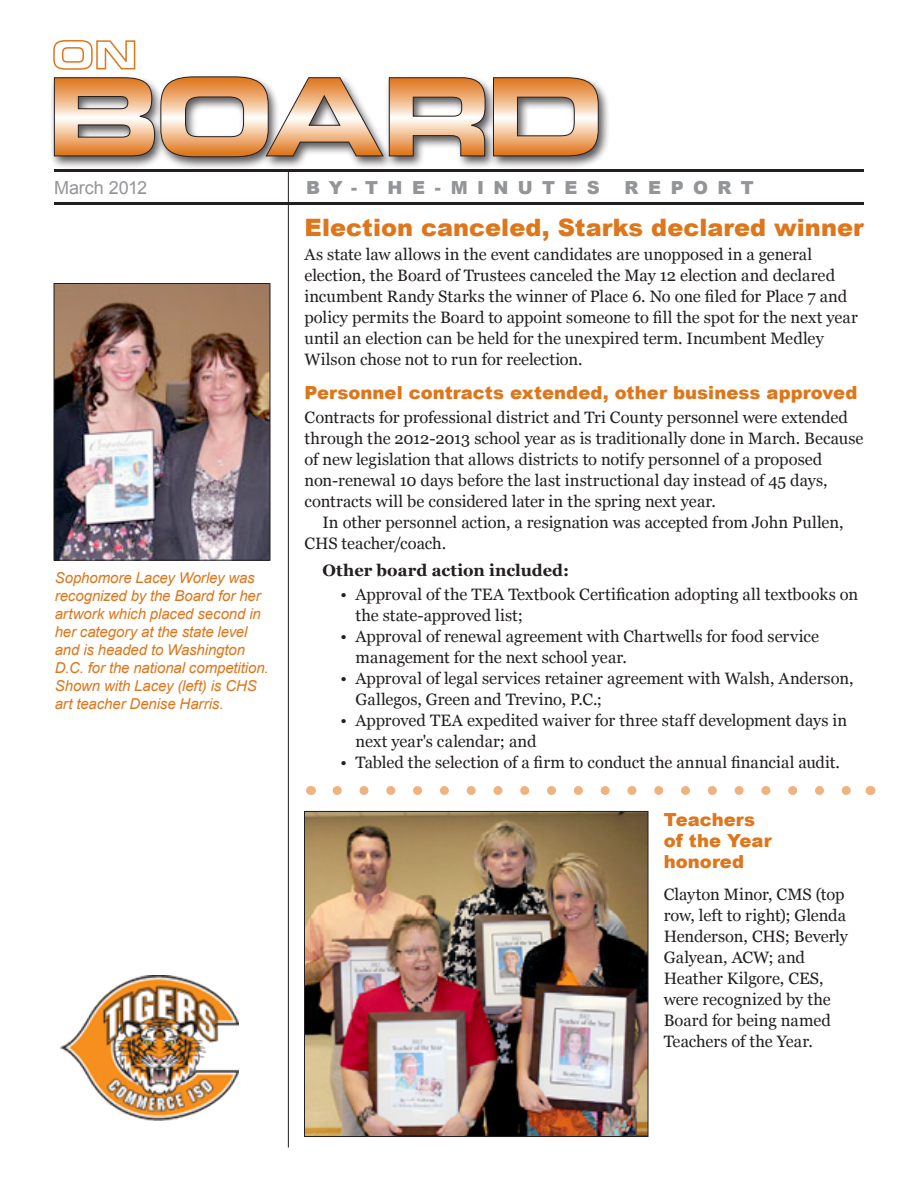
<style>
.page{position:relative;width:918px;height:1188px;background:#fff}
.page>*{position:absolute;margin:0;border:0;box-sizing:border-box;transform-origin:0 0}
.Main_head{font:900 24px "Arial";color:#de761b}
._1st_paragraph{font:900 18px "Arial";letter-spacing:.005em;color:#de761b}
.Secondary_head{font:900 18px/21px "Arial";letter-spacing:.005em;color:#de761b}
.t1{font:900 18px "Arial";letter-spacing:.52em;color:#939598}
.t2{font:18px "Arial";letter-spacing:-.005em;color:#939598}
._1st_paragraph-2{font:16.5px/21px "Georgia";color:#231f20}
.Body_text{font:16.5px/21px "Georgia";color:#231f20}
.Body_text-2{font:700 16.5px "Georgia";color:#231f20}
.Cutline{font:italic 15px/18px "Arial";letter-spacing:-.01em;color:#de761b}
</style>
<div class="page">
<img style="left:60px;top:975px;width:178px;height:145px">
<div style="left:49px;top:73px;width:561px;height:97px;background:#231f20;opacity:.75"></div>
<svg style="left:54px;top:76px;width:545px;height:82px"></svg>
<svg style="left:53px;top:40px;width:83px;height:30px"></svg>
<hr style="left:288px;top:170px;width:1px;height:978px;background:#231f20">
<hr style="left:54px;top:170px;width:809px;height:2px;background:#231f20">
<hr style="left:54px;top:202px;width:809px;height:3px;background:#231f20">
<img style="left:56px;top:285px;width:212px;height:274px">
<div style="left:54px;top:283px;width:216px;height:278px;border:1px solid #231f20"></div>
<img style="left:306px;top:813px;width:340px;height:322px">
<div style="left:304px;top:811px;width:344px;height:326px;border:1px solid #231f20"></div>
<svg style="left:337px;top:786px;width:514px;height:9px"></svg>
<p class="t2" style="left:54px;top:178px;width:95px">March 2012</p>
<p class="t1" style="left:306px;top:178px;width:295px">BY-THE-MINUTES</p>
<p class="t1" style="left:625px;top:178px;width:131px">REPORT</p>
<p class="Cutline" style="left:55px;top:569px;width:216px">Sophomore Lacey Worley was recognized by the Board for her artwork which placed second in her category at the state level and is headed to Washington<br>D.C. for the national competition.<br>Shown with Lacey (left) is CHS art teacher Denise Harris.</p>
<p class="Main_head" style="left:305px;top:214px;width:561px">Election canceled, Starks declared winner</p>
<p class="_1st_paragraph-2" style="left:304px;top:244px;width:555px">As state law allows in the event candidates are unopposed in a general election, the Board of Trustees canceled the May 12 election and declared incumbent Randy Starks the winner of Place 6. No one filed for Place 7 and policy permits the Board to appoint someone to fill the spot for the next year until an election can be held for the unexpired term. Incumbent Medley Wilson chose not to run for reelection.</p>
<p class="_1st_paragraph" style="left:304px;top:383px;width:554px">Personnel contracts extended, other business approved</p>
<p class="_1st_paragraph-2" style="left:304px;top:407px;width:561px">Contracts for professional district and Tri County personnel were extended through the 2012-2013 school year as is traditionally done in March. Because of new legislation that allows districts to notify personnel of a proposed non-renewal 10 days before the last instructional day instead of 45 days, contracts will be considered later in the spring next year.</p>
<p class="Body_text" style="left:304px;top:512px;width:541px;text-indent:18px">In other personnel action, a resignation was accepted from John Pullen,<br>CHS teacher/coach.</p>
<p class="Body_text-2" style="left:322px;top:561px;width:248px">Other board action included:</p>
<p class="Body_text" style="left:356px;top:584px;width:504px;text-indent:-15px">• Approval of the TEA Textbook Certification adopting all textbooks on the state-approved list;</p>
<p class="Body_text" style="left:356px;top:626px;width:465px;text-indent:-15px">• Approval of renewal agreement with Chartwells for food service management for the next school year.</p>
<p class="Body_text" style="left:356px;top:668px;width:500px;text-indent:-15px">• Approval of legal services retainer agreement with Walsh, Anderson,<br>Gallegos, Green and Trevino, P.C.;</p>
<p class="Body_text" style="left:356px;top:710px;width:493px;text-indent:-15px">• Approved TEA expedited waiver for three staff development days in next year's calendar; and</p>
<p class="Body_text" style="left:340px;top:752px;width:501px">• Tabled the selection of a firm to conduct the annual financial audit.</p>
<p class="Secondary_head" style="left:664px;top:809px;width:109px">Teachers of the Year honored</p>
<p class="_1st_paragraph-2" style="left:664px;top:884px;width:186px">Clayton Minor, CMS (top row, left to right); Glenda<br>Henderson, CHS; Beverly<br>Galyean, ACW; and<br>Heather Kilgore, CES, were recognized by the<br>Board for being named<br>Teachers of the Year.</p>
</div>
